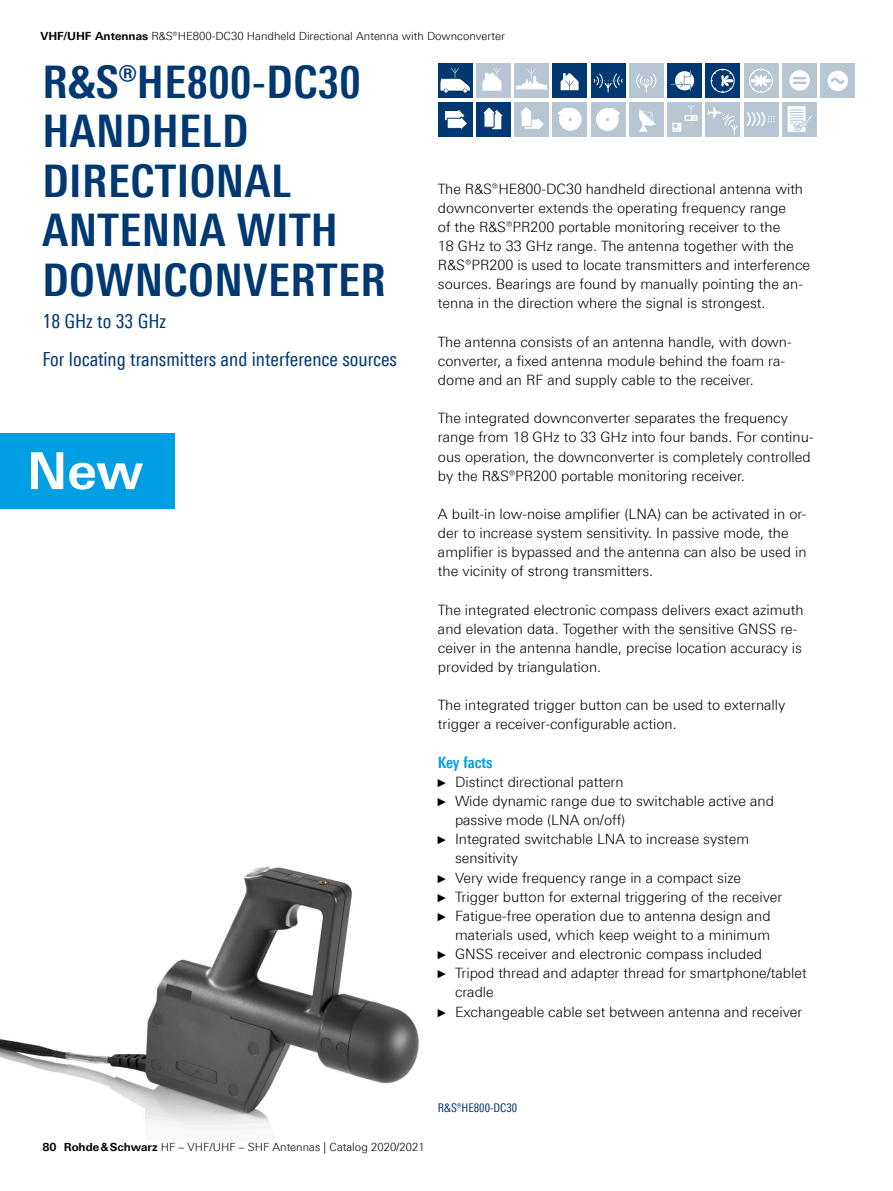
<style>
.page{position:relative;width:893px;height:1191px;background:#fff}
.page>*{position:absolute;margin:0;border:0;box-sizing:border-box;transform-origin:0 0}
.Tabelletext{font:700 51px "Linotype Univers 630";color:#fff}
.Seiten_Headline_30Pt{font:700 45px/49.5px "Linotype Univers 620 Cn";letter-spacing:.01em;color:#003872}
.Teaser{font:19.5px "Linotype Univers 420 Cn";color:#003872}
.Absatzfett_cyan{font:700 15.75px "Linotype Univers 620 Cn";color:#009ee3}
.Haupttext{font:300 14.25px/19.2px "Linotype Univers 330";color:#000}
.Bildunterschrift{font:12px "Linotype Univers 420 Cn";color:#003872}
.t1{font:300 11.25px "Linotype Univers 330";color:#000}
.s1{font-family:"Linotype Univers 630";font-weight:700}
.s2{font-family:"Arial Narrow";font-weight:400;font-size:11.4px}
</style>
<div class="page">
<img style="left:0;top:866px;width:419px;height:264px">
<div style="left:591px;top:64px;width:34px;height:34px;background:#003872"></div>
<svg style="left:593px;top:73px;width:30px;height:20px"></svg>
<div style="left:706px;top:64px;width:34px;height:34px;background:#003872"></div>
<svg style="left:711px;top:69px;width:24px;height:24px"></svg>
<div style="left:438px;top:102px;width:34px;height:34px;background:#003872"></div>
<svg style="left:444px;top:110px;width:23px;height:19px"></svg>
<div style="left:438px;top:64px;width:34px;height:34px;background:#003872"></div>
<svg style="left:440px;top:68px;width:30px;height:25px"></svg>
<div style="left:476px;top:102px;width:34px;height:34px;background:#003872"></div>
<svg style="left:483px;top:107px;width:20px;height:23px"></svg>
<div style="left:668px;top:64px;width:34px;height:34px;background:#003872"></div>
<svg style="left:671px;top:70px;width:23px;height:21px"></svg>
<div style="left:782px;top:102px;width:34px;height:34px;background:linear-gradient(to right,#b8c6d3,#b8c6d3)"></div>
<div style="left:788px;top:106px;width:18px;height:26px;background:#fff"></div>
<svg style="left:790px;top:109px;width:24px;height:22px"></svg>
<div style="left:744px;top:102px;width:34px;height:34px;background:#b8c6d3"></div>
<svg style="left:746px;top:112px;width:29px;height:14px"></svg>
<div style="left:706px;top:102px;width:34px;height:34px;background:#b8c6d3"></div>
<svg style="left:707px;top:106px;width:31px;height:29px"></svg>
<div style="left:668px;top:102px;width:34px;height:34px;background:#b8c6d3"></div>
<svg style="left:672px;top:105px;width:25px;height:27px"></svg>
<div style="left:629px;top:102px;width:34px;height:34px;background:#b8c6d3"></div>
<svg style="left:638px;top:109px;width:18px;height:23px"></svg>
<div style="left:591px;top:102px;width:34px;height:34px;background:#b8c6d3"></div>
<svg style="left:596px;top:108px;width:24px;height:23px"></svg>
<div style="left:553px;top:102px;width:34px;height:34px;background:#b8c6d3"></div>
<svg style="left:558px;top:108px;width:24px;height:23px"></svg>
<div style="left:514px;top:102px;width:35px;height:34px;background:#b8c6d3"></div>
<svg style="left:520px;top:107px;width:24px;height:23px"></svg>
<div style="left:821px;top:64px;width:34px;height:34px;background:#b8c6d3"></div>
<svg style="left:827px;top:71px;width:21px;height:20px"></svg>
<div style="left:782px;top:64px;width:34px;height:34px;background:#b8c6d3"></div>
<svg style="left:789px;top:70px;width:21px;height:21px"></svg>
<div style="left:744px;top:64px;width:34px;height:34px;background:#b8c6d3"></div>
<svg style="left:749px;top:69px;width:24px;height:24px"></svg>
<div style="left:629px;top:64px;width:34px;height:34px;background:#b8c6d3"></div>
<svg style="left:634px;top:73px;width:24px;height:20px"></svg>
<div style="left:553px;top:64px;width:34px;height:34px;background:#003872"></div>
<svg style="left:561px;top:73px;width:18px;height:18px"></svg>
<div style="left:514px;top:64px;width:35px;height:34px;background:#b8c6d3"></div>
<svg style="left:516px;top:69px;width:32px;height:21px"></svg>
<div style="left:476px;top:64px;width:34px;height:34px;background:#b8c6d3"></div>
<svg style="left:483px;top:68px;width:18px;height:23px"></svg>
<div style="left:0;top:433px;width:174px;height:75px;background:#009ee3"></div>
<p class="t1" style="left:40px;top:30px;width:466px"><span class="s1">VHF/UHF Antennas</span> R&amp;S®HE800-DC30 Handheld Directional Antenna with Downconverter</p>
<p class="Seiten_Headline_30Pt" style="left:43px;top:57px;width:345px">R&amp;S®HE800-DC30<br>HANDHELD<br>DIRECTIONAL<br>ANTENNA WITH<br>DOWNCONVERTER</p>
<p class="Teaser" style="left:43px;top:309px;width:125px">18 GHz to 33 GHz</p>
<p class="Teaser" style="left:43px;top:347px;width:356px">For locating transmitters and interference sources</p>
<p class="Tabelletext" style="left:27px;top:440px;width:118px">New</p>
<p class="Haupttext" style="left:438px;top:179px;width:374px">The R&amp;S®HE800-DC30 handheld directional antenna with downconverter extends the operating frequency range<br>of the R&amp;S®PR200 portable monitoring receiver to the<br>18 GHz to 33 GHz range. The antenna together with the R&amp;S®PR200 is used to locate transmitters and interference sources. Bearings are found by manually pointing the an&shy;tenna in the direction where the signal is strongest.</p>
<p class="Haupttext" style="left:438px;top:332px;width:355px">The antenna consists of an antenna handle, with down&shy;converter, a fixed antenna module behind the foam ra&shy;dome and an RF and supply cable to the receiver.</p>
<p class="Haupttext" style="left:438px;top:408px;width:377px">The integrated downconverter separates the frequency range from 18 GHz to 33 GHz into four bands. For continu&shy;ous operation, the downconverter is completely controlled by the R&amp;S®PR200 portable monitoring receiver.</p>
<p class="Haupttext" style="left:438px;top:504px;width:370px">A built-in low-noise amplifier (LNA) can be activated in or&shy;der to increase system sensitivity. In passive mode, the amplifier is bypassed and the antenna can also be used in the vicinity of strong transmitters.</p>
<p class="Haupttext" style="left:438px;top:600px;width:367px">The integrated electronic compass delivers exact azimuth and elevation data. Together with the sensitive GNSS re&shy;ceiver in the antenna handle, precise location accuracy is provided by triangulation.</p>
<p class="Haupttext" style="left:438px;top:695px;width:349px">The integrated trigger button can be used to externally trigger a receiver-configurable action.</p>
<p class="Absatzfett_cyan" style="left:438px;top:753px;width:56px">Key facts</p>
<p class="Haupttext" style="left:438px;top:772px;width:187px"><span class="s2">►</span> Distinct directional pattern</p>
<p class="Haupttext" style="left:455px;top:791px;width:320px;text-indent:-17px"><span class="s2">►</span> Wide dynamic range due to switchable active and passive mode (LNA on/off)</p>
<p class="Haupttext" style="left:455px;top:829px;width:296px;text-indent:-17px"><span class="s2">►</span> Integrated switchable LNA to increase system sensitivity</p>
<p class="Haupttext" style="left:438px;top:867px;width:305px"><span class="s2">►</span> Very wide frequency range in a compact size</p>
<p class="Haupttext" style="left:438px;top:887px;width:346px"><span class="s2">►</span> Trigger button for external triggering of the receiver</p>
<p class="Haupttext" style="left:438px;top:906px;width:334px;text-align:right"><span class="s2">►</span> Fatigue-free operation due to antenna design and materials used, which keep weight to a minimum</p>
<p class="Haupttext" style="left:438px;top:944px;width:326px"><span class="s2">►</span> GNSS receiver and electronic compass included</p>
<p class="Haupttext" style="left:455px;top:963px;width:353px;text-indent:-17px"><span class="s2">►</span> Tripod thread and adapter thread for smartphone/tablet cradle</p>
<p class="Haupttext" style="left:438px;top:1001px;width:366px"><span class="s2">►</span> Exchangeable cable set between antenna and receiver</p>
<p class="t1" style="left:43px;top:1140px;width:384px"><span class="s1">80 Rohde&amp;Schwarz</span> HF – VHF/UHF – SHF Antennas | Catalog 2020/2021</p>
<p class="Bildunterschrift" style="left:438px;top:1101px;width:81px">R&amp;S®HE800-DC30</p>
</div>
